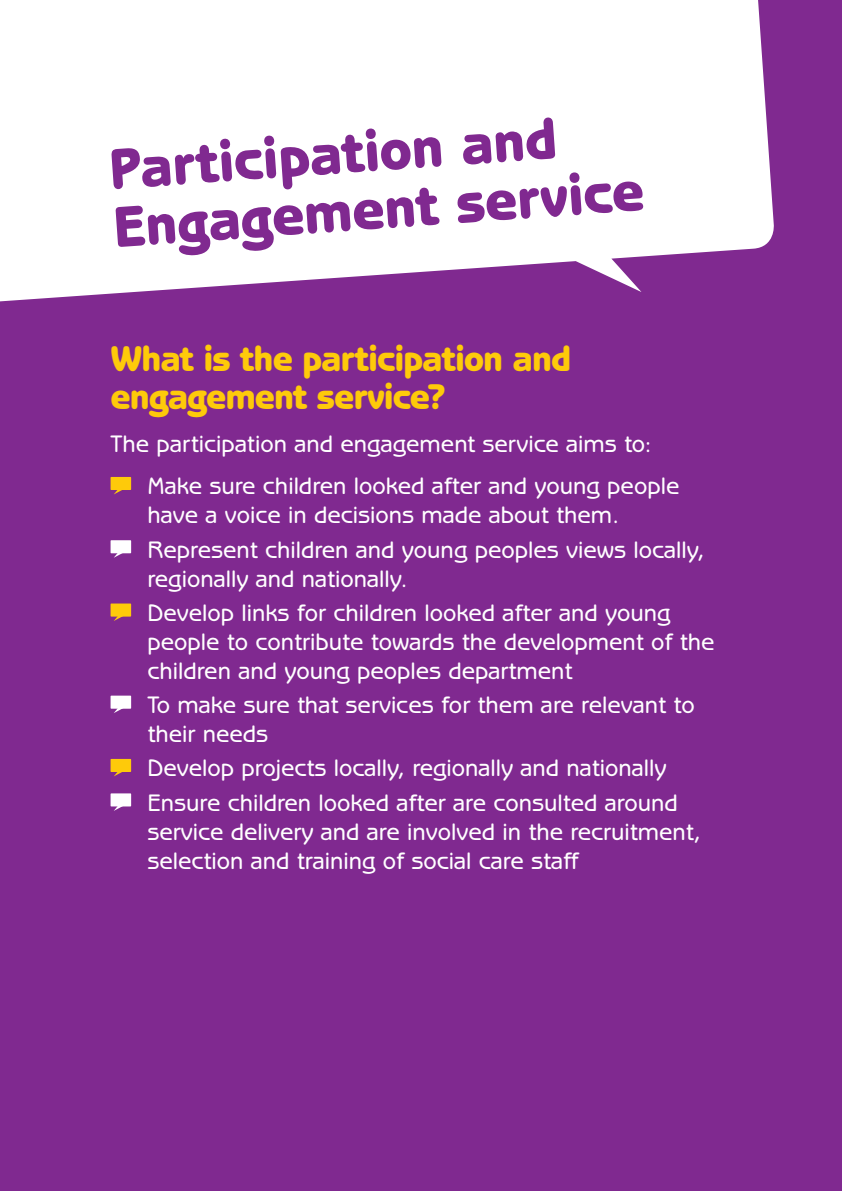
<style>
.page{position:relative;width:842px;height:1191px;background:#802990}
.page>*{position:absolute;margin:0;border:0;box-sizing:border-box;transform-origin:0 0}
.t1{font:800 58px "Benguiat Gothic Std";color:#802990}
.t2{font:800 36px/38px "Benguiat Gothic Std";letter-spacing:-.025em;color:#feca0a}
.t3{font:500 24px/28.8px "Benguiat Gothic Std";color:#fff}
</style>
<div class="page">
<svg style="left:0;top:0;width:774px;height:302px;background:#f2eaf4"></svg>
<div style="left:111px;top:477px;width:20px;height:13px;background:#feca0a"></div>
<svg style="left:114px;top:490px;width:8px;height:4px"></svg>
<div style="left:111px;top:540px;width:20px;height:13px;background:#fff"></div>
<svg style="left:114px;top:553px;width:13px;height:5px"></svg>
<div style="left:111px;top:603px;width:20px;height:13px;background:#feca0a"></div>
<svg style="left:114px;top:616px;width:13px;height:5px"></svg>
<div style="left:111px;top:695px;width:20px;height:13px;background:#fff"></div>
<svg style="left:114px;top:708px;width:13px;height:5px"></svg>
<div style="left:111px;top:759px;width:20px;height:13px;background:#feca0a"></div>
<svg style="left:114px;top:772px;width:8px;height:4px"></svg>
<div style="left:111px;top:793px;width:20px;height:13px;background:#fff"></div>
<svg style="left:114px;top:806px;width:13px;height:5px"></svg>
<p class="t1" style="left:107px;top:136px;width:450px;rotate:-4deg">Participation and</p>
<p class="t1" style="left:111px;top:193px;width:533px;rotate:-4deg">Engagement service</p>
<p class="t2" style="left:111px;top:339px;width:462px">What is the participation and engagement service?</p>
<p class="t3" style="left:111px;top:429px;width:543px">The participation and engagement service aims to:</p>
<p class="t3" style="left:147px;top:472px;width:533px">Make sure children looked after and young people have a voice in decisions made about them.</p>
<p class="t3" style="left:147px;top:535px;width:559px">Represent children and young peoples views locally, regionally and nationally.</p>
<p class="t3" style="left:147px;top:598px;width:568px">Develop links for children looked after and young people to contribute towards the development of the children and young peoples department</p>
<p class="t3" style="left:147px;top:690px;width:549px">To make sure that services for them are relevant to their needs</p>
<p class="t3" style="left:147px;top:754px;width:521px">Develop projects locally, regionally and nationally</p>
<p class="t3" style="left:147px;top:788px;width:555px">Ensure children looked after are consulted around service delivery and are involved in the recruitment, selection and training of social care staff</p>
</div>
